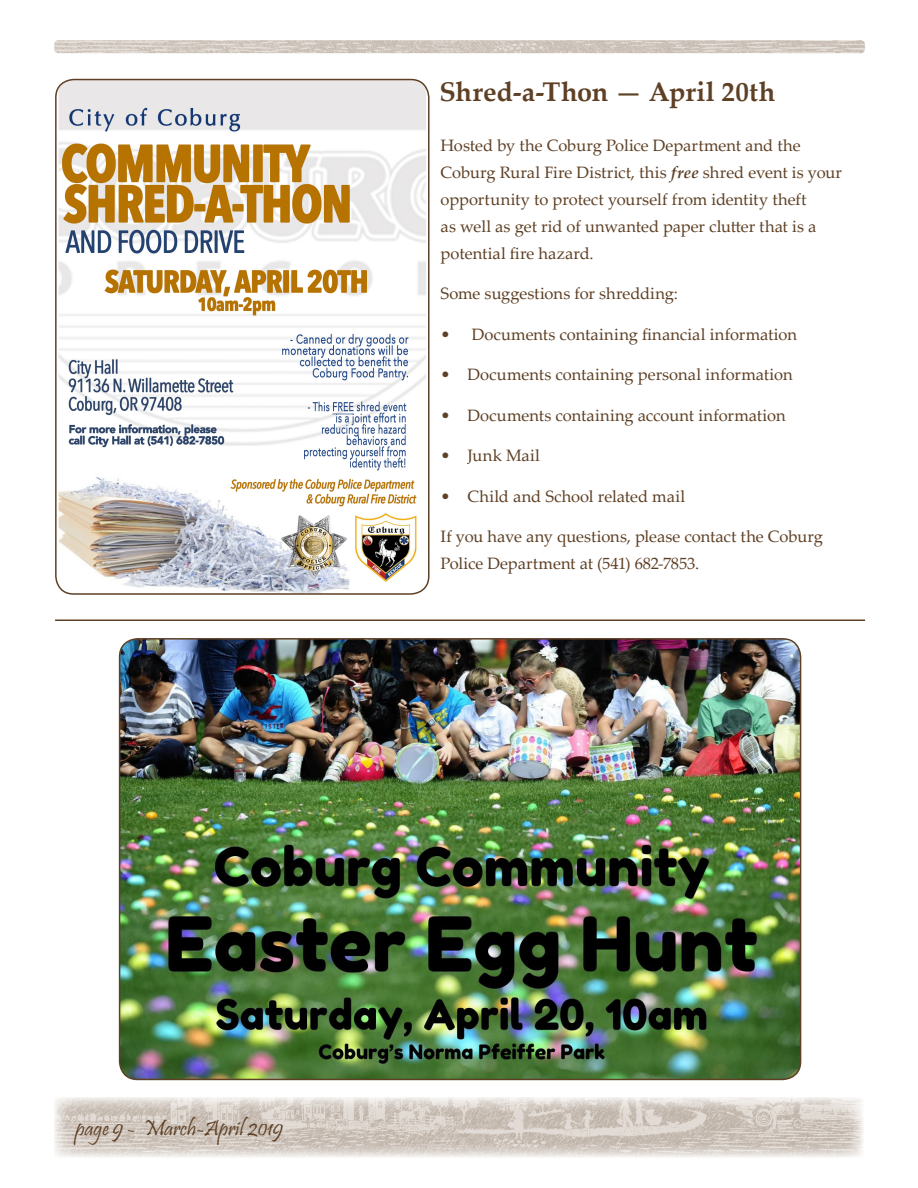
<style>
.page{position:relative;width:918px;height:1188px;background:#fff}
.page>*{position:absolute;margin:0;border:0;box-sizing:border-box;transform-origin:0 0}
.HEADING{font:700 27px "Palatino Linotype";letter-spacing:.01em;color:#5e4025}
.t1{font:22.5px "Pristina";color:#5e4025}
.Article_Text{font:16.5px/27px "Palatino Linotype";color:#5e4025}
.s1{font-weight:700;font-style:italic}
</style>
<div class="page">
<img style="left:54px;top:1097px;width:809px;height:60px">
<img style="left:54px;top:40px;width:811px;height:13px">
<hr style="left:55px;top:620px;width:810px;height:1px;background:#5e4025">
<img style="left:59px;top:80px;width:367px;height:514px">
<div style="left:55px;top:79px;width:375px;height:516px;border:2px solid #5e4025;border-radius:18px"></div>
<img style="left:120px;top:639px;width:681px;height:440px">
<div style="left:119px;top:638px;width:682px;height:442px;border:2px solid #5e4025;border-radius:18px"></div>
<p class="HEADING" style="left:440px;top:73px;width:337px">Shred-a-Thon — April 20th</p>
<p class="Article_Text" style="left:441px;top:131px;width:403px">Hosted by the Coburg Police Department and the Coburg Rural Fire District, this <span class="s1">free</span> shred event is your opportunity to protect yourself from identity theft<br>as well as get rid of unwanted paper clutter that is a potential fire hazard.</p>
<p class="Article_Text" style="left:441px;top:280px;width:239px">Some suggestions for shredding:</p>
<p class="Article_Text" style="left:441px;top:320px;width:358px">• Documents containing financial information</p>
<p class="Article_Text" style="left:441px;top:361px;width:353px">• Documents containing personal information</p>
<p class="Article_Text" style="left:441px;top:401px;width:347px">• Documents containing account information</p>
<p class="Article_Text" style="left:441px;top:442px;width:101px">• Junk Mail</p>
<p class="Article_Text" style="left:441px;top:482px;width:246px">• Child and School related mail</p>
<p class="Article_Text" style="left:441px;top:523px;width:384px">If you have any questions, please contact the Coburg<br>Police Department at (541) 682-7853.</p>
<h2 class="t1" style="left:76px;top:1116px;width:209px">page 9 - March-April 2019</h2>
</div>
